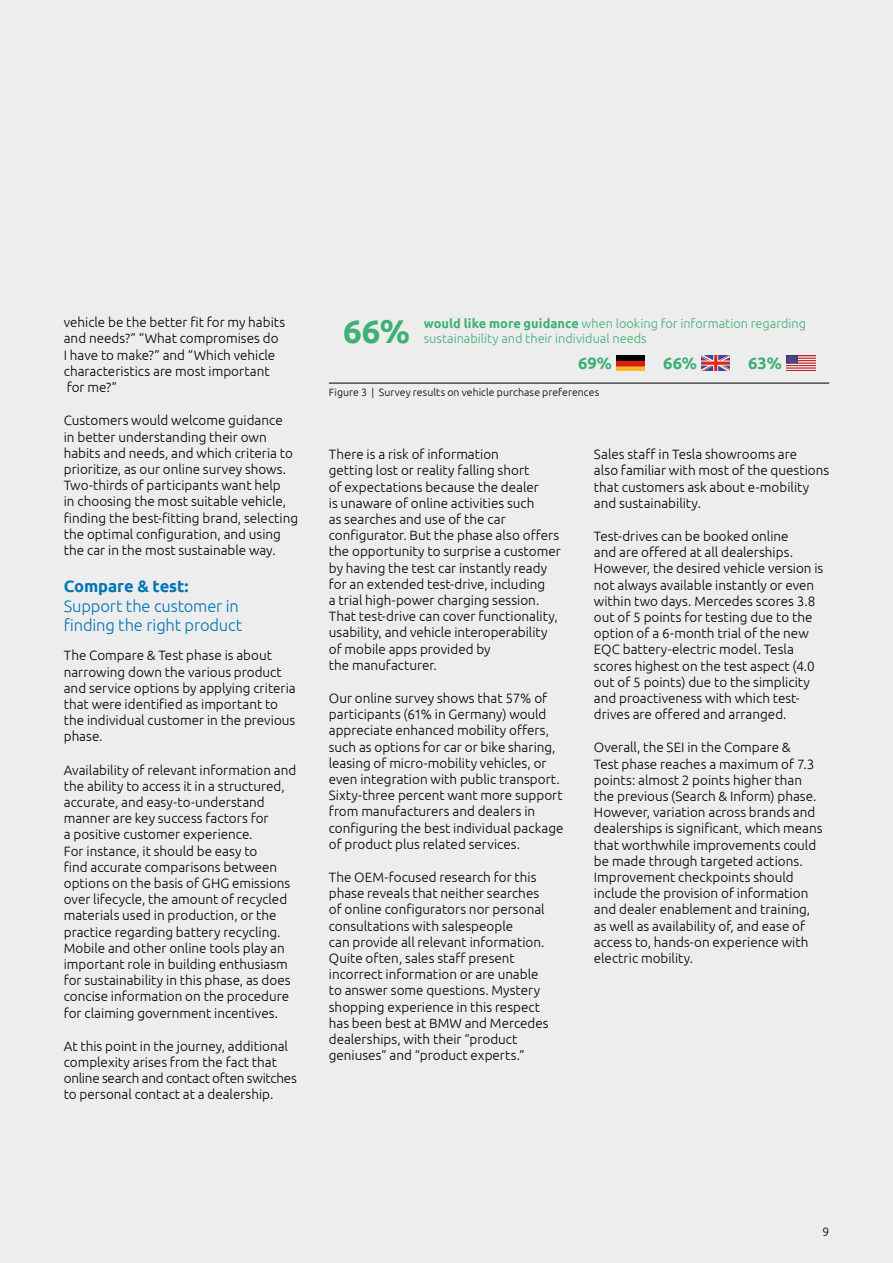
<style>
.page{position:relative;width:893px;height:1263px;background:#ededed}
.page>*{position:absolute;margin:0;border:0;box-sizing:border-box;transform-origin:0 0}
.t1{font:700 33px "Ubuntu";color:#3db076}
.t2{font:300 16.5px/19.8px "Ubuntu";letter-spacing:-.01em;color:#0075b3}
.t3{font:700 16.5px "Ubuntu";letter-spacing:-.005em;color:#0075b3}
.t4{font:700 16.5px "Ubuntu";color:#3db076}
.t5{font:300 13.5px/16.2px "Ubuntu";color:#000}
.t6{font:300 12.75px/15.3px "Ubuntu";color:#3db076}
.t7{font:300 12px "Ubuntu";color:#000}
.t8{font:300 10.5px "Ubuntu";letter-spacing:.01em;color:#000}
.s1{font-weight:700}
</style>
<div class="page">
<hr style="left:329px;top:383px;width:500px;height:1px;background:#000">
<img style="left:701px;top:356px;width:29px;height:15px">
<img style="left:616px;top:356px;width:29px;height:15px">
<img style="left:786px;top:356px;width:29px;height:15px">
<p class="t5" style="left:64px;top:314px;width:223px">vehicle be the better fit for my habits and needs?” “What compromises do<br>I have to make?” and “Which vehicle characteristics are most important for me?”</p>
<p class="t5" style="left:64px;top:412px;width:236px">Customers would welcome guidance<br>in better understanding their own habits and needs, and which criteria to prioritize, as our online survey shows.<br>Two-thirds of participants want help<br>in choosing the most suitable vehicle, finding the best-fitting brand, selecting the optimal configuration, and using the car in the most sustainable way.</p>
<p class="t3" style="left:64px;top:576px;width:126px">Compare &amp; test:</p>
<p class="t2" style="left:64px;top:595px;width:180px">Support the customer in finding the right product</p>
<p class="t5" style="left:64px;top:647px;width:233px">The Compare &amp; Test phase is about narrowing down the various product and service options by applying criteria that were identified as important to the individual customer in the previous phase.</p>
<p class="t5" style="left:64px;top:761px;width:234px">Availability of relevant information and the ability to access it in a structured, accurate, and easy-to-understand manner are key success factors for<br>a positive customer experience.<br>For instance, it should be easy to<br>find accurate comparisons between options on the basis of GHG emissions over lifecycle, the amount of recycled materials used in production, or the practice regarding battery recycling.<br>Mobile and other online tools play an important role in building enthusiasm for sustainability in this phase, as does concise information on the procedure for claiming government incentives.</p>
<p class="t5" style="left:64px;top:1037px;width:235px">At this point in the journey, additional complexity arises from the fact that online search and contact often switches to personal contact at a dealership.</p>
<h1 class="t1" style="left:343px;top:311px;width:69px">66%</h1>
<p class="t6" style="left:424px;top:315px;width:384px"><span class="s1">would like more guidance</span> when looking for information regarding sustainability and their individual needs</p>
<p class="t4" style="left:578px;top:353px;width:35px">69%</p>
<p class="t4" style="left:663px;top:353px;width:35px">66%</p>
<p class="t4" style="left:748px;top:353px;width:35px">63%</p>
<p class="t8" style="left:329px;top:386px;width:272px">Figure 3 | Survey results on vehicle purchase preferences</p>
<p class="t5" style="left:329px;top:446px;width:233px">There is a risk of information<br>getting lost or reality falling short<br>of expectations because the dealer<br>is unaware of online activities such<br>as searches and use of the car configurator. But the phase also offers the opportunity to surprise a customer by having the test car instantly ready for an extended test-drive, including<br>a trial high-power charging session.<br>That test-drive can cover functionality, usability, and vehicle interoperability of mobile apps provided by<br>the manufacturer.</p>
<p class="t5" style="left:329px;top:690px;width:236px">Our online survey shows that 57% of participants (61% in Germany) would appreciate enhanced mobility offers, such as options for car or bike sharing, leasing of micro-mobility vehicles, or even integration with public transport.<br>Sixty-three percent want more support from manufacturers and dealers in configuring the best individual package of product plus related services.</p>
<p class="t5" style="left:329px;top:869px;width:221px">The OEM-focused research for this phase reveals that neither searches of online configurators nor personal consultations with salespeople<br>can provide all relevant information.<br>Quite often, sales staff present incorrect information or are unable to answer some questions. Mystery shopping experience in this respect has been best at BMW and Mercedes dealerships, with their “product geniuses” and “product experts.”</p>
<p class="t5" style="left:594px;top:446px;width:237px">Sales staff in Tesla showrooms are<br>also familiar with most of the questions that customers ask about e-mobility and sustainability.</p>
<p class="t5" style="left:594px;top:528px;width:231px">Test-drives can be booked online<br>and are offered at all dealerships.<br>However, the desired vehicle version is not always available instantly or even within two days. Mercedes scores 3.8 out of 5 points for testing due to the option of a 6-month trial of the new EQC battery-electric model. Tesla scores highest on the test aspect (4.0 out of 5 points) due to the simplicity and proactiveness with which test&shy;drives are offered and arranged.</p>
<p class="t5" style="left:594px;top:739px;width:230px">Overall, the SEI in the Compare &amp;<br>Test phase reaches a maximum of 7.3 points: almost 2 points higher than the previous (Search &amp; Inform) phase.<br>However, variation across brands and dealerships is significant, which means that worthwhile improvements could be made through targeted actions.<br>Improvement checkpoints should include the provision of information and dealer enablement and training, as well as availability of, and ease of access to, hands-on experience with electric mobility.</p>
<p class="t7" style="left:822px;top:1224px;width:8px">9</p>
</div>
